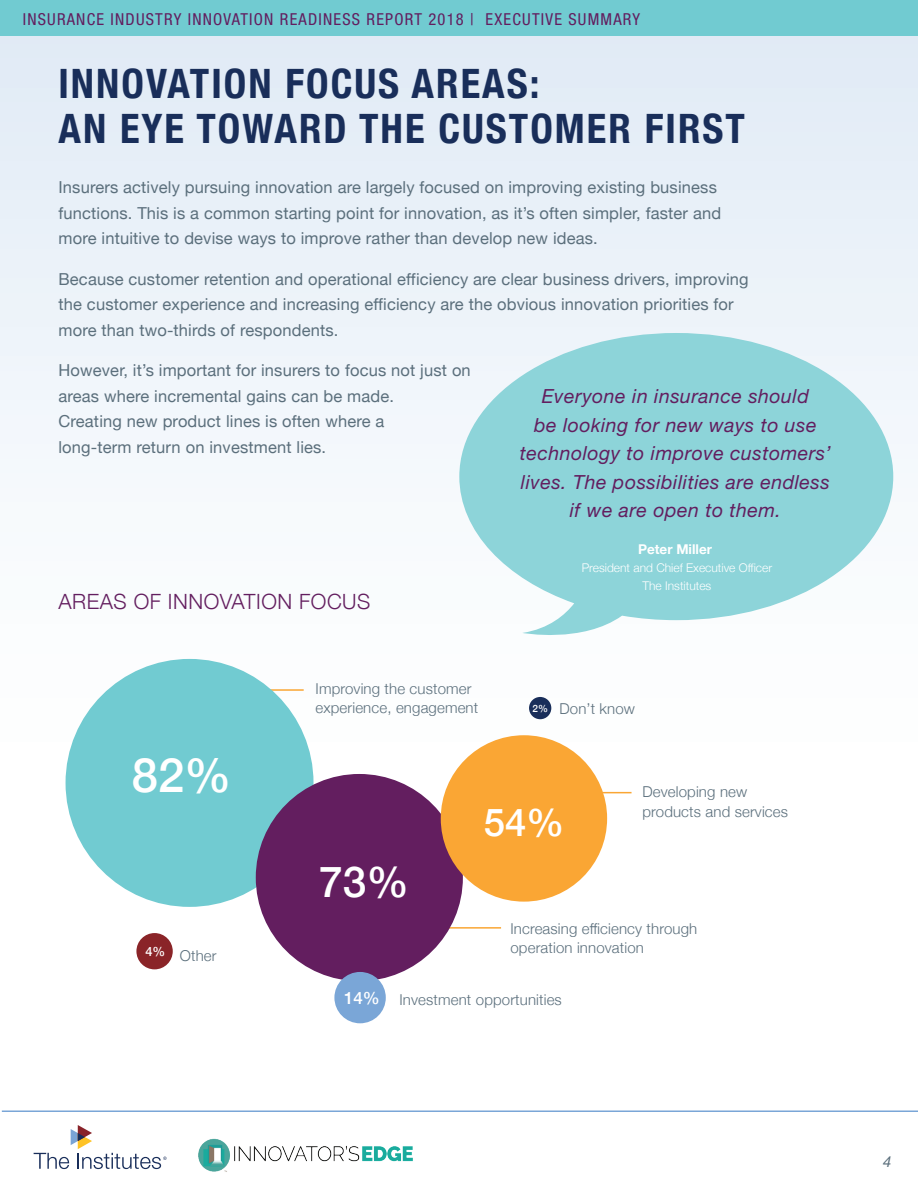
<style>
.page{position:relative;width:918px;height:1188px;background:#fff}
.page>*{position:absolute;margin:0;border:0;box-sizing:border-box;transform-origin:0 0}
.t1{font:500 47.25px "Helvetica Neue";color:#fff}
.t2{font:500 42.6px "Helvetica Neue";color:#fff}
.t3{font:700 condensed 40.5px/45px "Helvetica Neue";letter-spacing:.05em;color:#192e5a}
.t4{font:500 38.25px "Helvetica Neue";color:#fff}
.t5{font:300 21px "Helvetica Neue";letter-spacing:.025em;color:#631e5f}
.t6{font:italic 19.5px/28.5px "Helvetica Neue LT Std";letter-spacing:.025em;color:#631e5f;text-align:center}
.t7{font:500 16.95px "Helvetica Neue";color:#fff}
.t8{font:16.5px/25.5px "Helvetica Neue";letter-spacing:.01em;color:#5b6f7c}
.t9{font:condensed 16.5px "Helvetica Neue LT Std";letter-spacing:.075em;color:#631e5f}
.t10{font:300 15px/19.5px "Helvetica Neue";letter-spacing:.01em;color:#5b6f7c}
.t11{font:italic 15px "Helvetica Neue LT Std";color:#5b6f7c}
.t12{font:700 13.5px "Helvetica Neue";color:#fff}
.t13{font:500 12.75px "Helvetica Neue";color:#fff}
.t14{font:300 12px/18px "Helvetica Neue";color:#fff;text-align:center}
.t15{font:500 10.05px "Helvetica Neue";color:#fff}
</style>
<div class="page">
<div style="left:0;top:0;width:918px;height:1109px;background:linear-gradient(to bottom,#e4edf7,#fff)"></div>
<div style="left:0;top:0;width:917px;height:36px;background:#71cbd1"></div>
<hr style="left:2px;top:1110px;width:916px;height:2px;background:#7aa6d7">
<svg style="left:459px;top:333px;width:434px;height:311px;fill:#8dd4d9"></svg>
<hr style="left:417px;top:927px;width:84px;height:2px;background:#faa634">
<hr style="left:263px;top:689px;width:41px;height:2px;background:#faa634">
<hr style="left:591px;top:792px;width:41px;height:1px;background:#faa634">
<div style="left:66px;top:659px;width:248px;height:248px;background:#71cbd1;border-radius:50%"></div>
<div style="left:256px;top:774px;width:207px;height:207px;background:#631e5f;border-radius:50%"></div>
<div style="left:441px;top:735px;width:166px;height:167px;background:#faa634;border-radius:50%"></div>
<div style="left:334px;top:972px;width:52px;height:51px;background:#7aa6d7;border-radius:50%"></div>
<div style="left:136px;top:933px;width:37px;height:36px;background:#8a2428;border-radius:50%"></div>
<div style="left:529px;top:697px;width:22px;height:22px;background:#192e5a;border-radius:50%"></div>
<svg style="left:34px;top:1125px;width:133px;height:44px"></svg>
<img style="left:198px;top:1138px;width:215px;height:34px">
<p class="t9" style="left:23px;top:10px;width:619px">INSURANCE INDUSTRY INNOVATION READINESS REPORT 2018 | EXECUTIVE SUMMARY</p>
<h3 class="t3" style="left:58px;top:59px;width:688px">INNOVATION FOCUS AREAS:<br>AN EYE TOWARD THE CUSTOMER FIRST</h3>
<p class="t8" style="left:58px;top:176px;width:664px">Insurers actively pursuing innovation are largely focused on improving existing business functions. This is a common starting point for innovation, as it’s often simpler, faster and more intuitive to devise ways to improve rather than develop new ideas.</p>
<p class="t8" style="left:58px;top:267px;width:692px">Because customer retention and operational efficiency are clear business drivers, improving the customer experience and increasing efficiency are the obvious innovation priorities for more than two-thirds of respondents.</p>
<p class="t8" style="left:58px;top:359px;width:414px">However, it’s important for insurers to focus not just on areas where incremental gains can be made.<br>Creating new product lines is often where a<br>long-term return on investment lies.</p>
<p class="t6" style="left:520px;top:382px;width:313px">Everyone in insurance should<br>be looking for new ways to use technology to improve customers’ lives. The possibilities are endless if we are open to them.</p>
<p class="t12" style="left:638px;top:539px;width:75px">Peter Miller</p>
<p class="t14" style="left:582px;top:558px;width:192px">President and Chief Executive Officer<br>The Institutes</p>
<p class="t5" style="left:59px;top:585px;width:313px">AREAS OF INNOVATION FOCUS</p>
<h1 class="t1" style="left:132px;top:737px;width:101px">82%</h1>
<p class="t10" style="left:316px;top:678px;width:164px">Improving the customer experience, engagement</p>
<p class="t15" style="left:533px;top:700px;width:17px">2%</p>
<p class="t10" style="left:560px;top:698px;width:77px">Don’t know</p>
<h2 class="t2" style="left:319px;top:848px;width:91px">73%</h2>
<h3 class="t4" style="left:484px;top:791px;width:82px">54%</h3>
<p class="t10" style="left:643px;top:781px;width:147px">Developing new products and services</p>
<p class="t13" style="left:146px;top:941px;width:21px">4%</p>
<p class="t10" style="left:180px;top:945px;width:38px">Other</p>
<p class="t7" style="left:344px;top:984px;width:37px">14%</p>
<p class="t10" style="left:510px;top:918px;width:188px">Increasing efficiency through operation innovation</p>
<p class="t10" style="left:399px;top:989px;width:164px">Investment opportunities</p>
<p class="t11" style="left:883px;top:1153px;width:10px">4</p>
</div>
